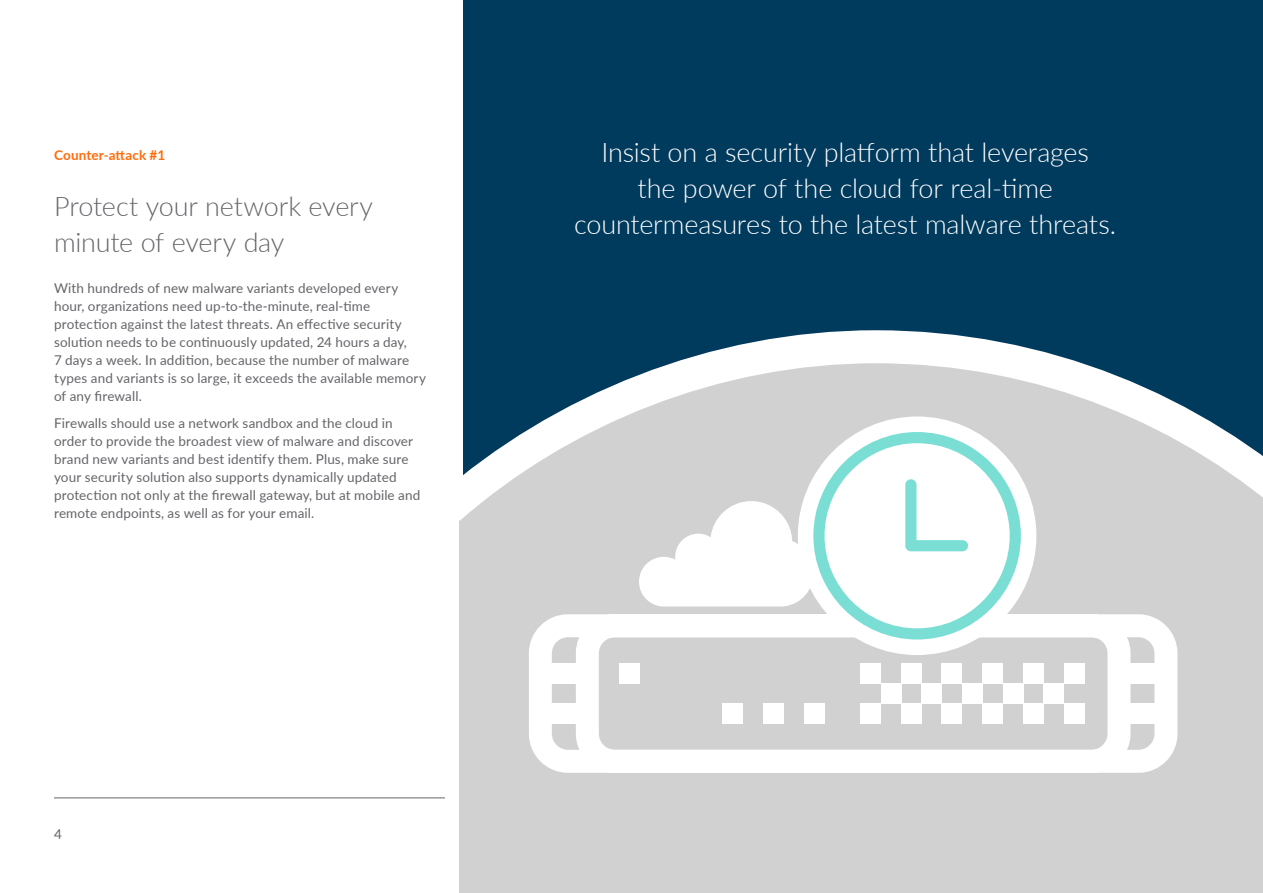
<style>
.page{position:relative;width:1263px;height:893px;background:#fff}
.page>*{position:absolute;margin:0;border:0;box-sizing:border-box;transform-origin:0 0}
.t1{font:300 27px/36px "Lato";letter-spacing:-.01em;color:#fff;text-align:center}
.t2{font:300 27px/36px "Lato";letter-spacing:-.01em;color:#646569}
.t3{font:13.5px/18px "Lato";letter-spacing:.01em;color:#646569}
.t4{font:700 13.5px "Lato";letter-spacing:.01em;color:#ff6c0c}
</style>
<div class="page">
<hr style="left:54px;top:797px;width:1155px;height:1px;background:#646569">
<div style="left:445px;top:0;width:818px;height:798px;background:#003a5d"></div>
<div style="left:459px;top:559px;width:804px;height:334px;background:#d1d1d2"></div>
<svg style="left:529px;top:614px;width:648px;height:159px"></svg>
<div style="left:901px;top:663px;width:20px;height:20px;background:#fff"></div>
<div style="left:942px;top:663px;width:20px;height:20px;background:#fff"></div>
<div style="left:982px;top:663px;width:21px;height:20px;background:#fff"></div>
<div style="left:1023px;top:663px;width:21px;height:20px;background:#fff"></div>
<div style="left:921px;top:683px;width:21px;height:21px;background:#fff"></div>
<div style="left:962px;top:683px;width:20px;height:21px;background:#fff"></div>
<div style="left:1003px;top:683px;width:20px;height:21px;background:#fff"></div>
<div style="left:901px;top:704px;width:20px;height:20px;background:#fff"></div>
<div style="left:860px;top:663px;width:21px;height:20px;background:#fff"></div>
<div style="left:619px;top:663px;width:20px;height:20px;background:#fff"></div>
<div style="left:881px;top:683px;width:20px;height:21px;background:#fff"></div>
<div style="left:860px;top:704px;width:21px;height:20px;background:#fff"></div>
<div style="left:540px;top:663px;width:41px;height:20px;background:#fff"></div>
<div style="left:540px;top:704px;width:41px;height:20px;background:#fff"></div>
<div style="left:1125px;top:663px;width:41px;height:20px;background:#fff"></div>
<div style="left:1125px;top:704px;width:41px;height:20px;background:#fff"></div>
<div style="left:942px;top:704px;width:20px;height:20px;background:#fff"></div>
<div style="left:763px;top:704px;width:20px;height:20px;background:#fff"></div>
<div style="left:723px;top:704px;width:20px;height:20px;background:#fff"></div>
<div style="left:804px;top:704px;width:20px;height:20px;background:#fff"></div>
<div style="left:982px;top:704px;width:21px;height:20px;background:#fff"></div>
<div style="left:1023px;top:704px;width:21px;height:20px;background:#fff"></div>
<div style="left:1064px;top:663px;width:20px;height:20px;background:#fff"></div>
<div style="left:1044px;top:683px;width:20px;height:21px;background:#fff"></div>
<div style="left:1064px;top:704px;width:20px;height:20px;background:#fff"></div>
<svg style="left:639px;top:559px;width:159px;height:47px"></svg>
<svg style="left:798px;top:559px;width:238px;height:96px"></svg>
<svg style="left:824px;top:559px;width:186px;height:69px"></svg>
<svg style="left:445px;top:314px;width:818px;height:245px"></svg>
<p class="t4" style="left:54px;top:145px;width:113px">Counter-attack #1</p>
<h1 class="t2" style="left:54px;top:187px;width:321px">Protect your network every minute of every day</h1>
<p class="t3" style="left:54px;top:278px;width:374px">With hundreds of new malware variants developed every hour, organizations need up-to-the-minute, real-time protection against the latest threats. An effective security solution needs to be continuously updated, 24 hours a day,<br>7 days a week. In addition, because the number of malware types and variants is so large, it exceeds the available memory of any firewall.</p>
<p class="t3" style="left:54px;top:413px;width:368px">Firewalls should use a network sandbox and the cloud in order to provide the broadest view of malware and discover brand new variants and best identify them. Plus, make sure your security solution also supports dynamically updated protection not only at the firewall gateway, but at mobile and remote endpoints, as well as for your email.</p>
<p class="t3" style="left:54px;top:824px;width:9px">4</p>
<h1 class="t1" style="left:574px;top:133px;width:543px">Insist on a security platform that leverages<br>the power of the cloud for real-time countermeasures to the latest malware threats.</h1>
</div>
